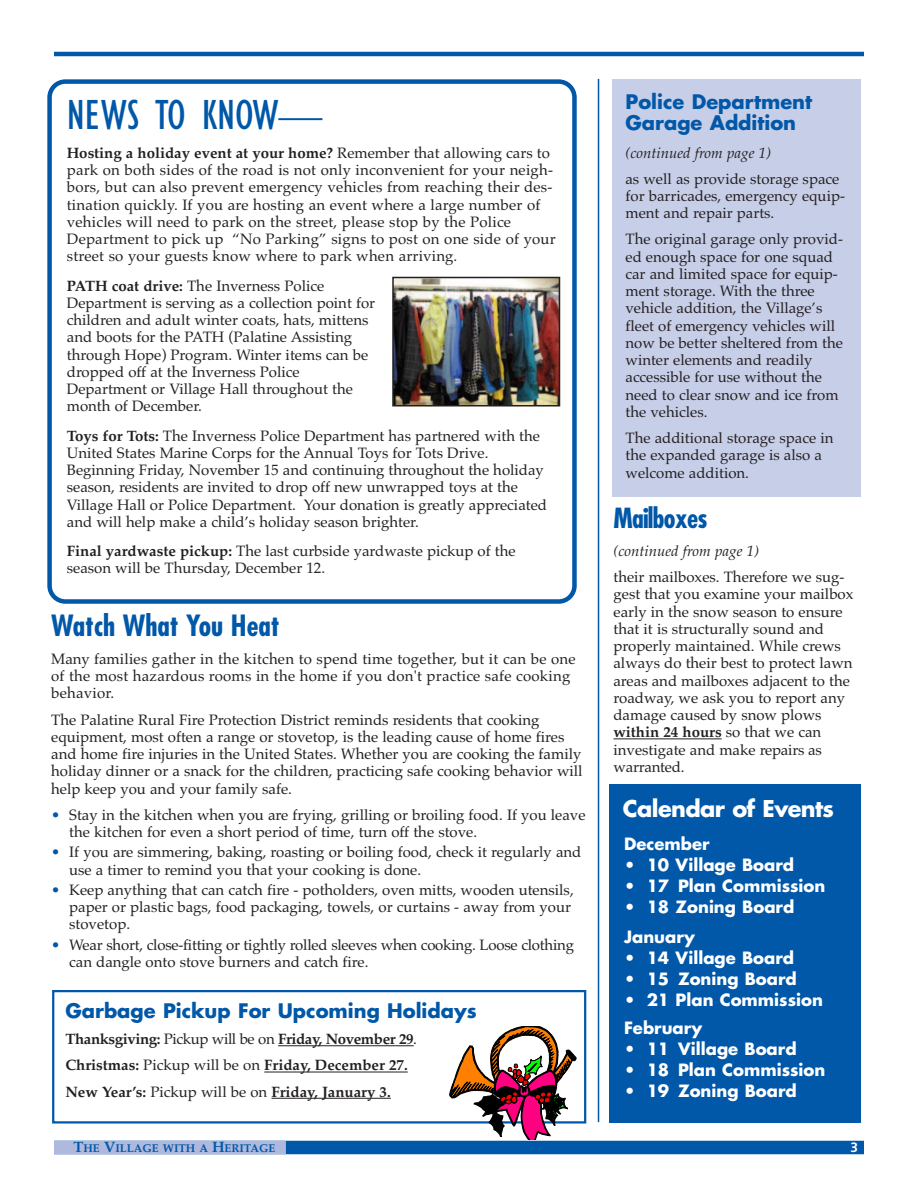
<style>
.page{position:relative;width:918px;height:1188px;background:#fff}
.page>*{position:absolute;margin:0;border:0;box-sizing:border-box;transform-origin:0 0}
.t1{font:condensed 43.5px "Gill Sans";color:#0157a8}
.t2{font:700 condensed 28.5px "Futura";color:#0157a8}
.t3{font:700 condensed 27px "Futura";letter-spacing:-.03em;color:#0157a8}
.t4{font:700 22.5px "Futura";letter-spacing:-.03em;color:#fff}
.t5{font:700 19.5px/21px "Futura";color:#0157a8}
.t6{font:700 16.5px/30px "Futura";color:#fff}
.t7{font:15px/17.2px "Palatino";color:#231f20}
.t8{font:700 15px/26.2px "Palatino";color:#231f20}
.t9{font:italic 15px "Palatino";color:#231f20}
.t10{font:700 13.5px "Frutiger";color:#fff}
.t11{font:700 11.25px "Palatino";color:#0157a8}
.s1{font-weight:700}
.s2{color:#0157a8}
.s3{font-weight:400}
.s4{font-size:15px}
</style>
<div class="page">
<hr style="left:54px;top:52px;width:810px;height:4px;background:#0157a8">
<hr style="left:598px;top:79px;width:1px;height:1043px;background:#0157a8">
<div style="left:609px;top:784px;width:252px;height:339px;background:#0157a8"></div>
<div style="left:54px;top:1141px;width:810px;height:13px;background:#0157a8"></div>
<div style="left:54px;top:1141px;width:232px;height:13px;background:#aeb9dd"></div>
<div style="left:52px;top:990px;width:534px;height:134px;border:2px solid #0157a8"></div>
<hr style="left:278px;top:1045px;width:117px;height:1px;background:#231f20">
<svg style="left:395px;top:1045px;width:19px;height:1px"></svg>
<hr style="left:264px;top:1072px;width:144px;height:1px;background:#231f20">
<hr style="left:271px;top:1098px;width:120px;height:1px;background:#231f20">
<svg style="left:450px;top:1026px;width:126px;height:114px"></svg>
<div style="left:612px;top:79px;width:248px;height:418px;background:#c7cee7"></div>
<hr style="left:614px;top:738px;width:108px;height:1px;background:#231f20">
<svg style="left:47px;top:79px;width:530px;height:525px"></svg>
<img style="left:395px;top:280px;width:162px;height:123px">
<div style="left:392px;top:277px;width:168px;height:129px;border:2px solid #231f20"></div>
<h1 class="t1" style="left:67px;top:97px;width:257px">NEWS TO KNOW—</h1>
<p class="t7" style="left:67px;top:144px;width:491px"><span class="s1">Hosting a holiday event at your home?</span> Remember that allowing cars to park on both sides of the road is not only inconvenient for your neigh&shy;bors, but can also prevent emergency vehicles from reaching their des&shy;tination quickly. If you are hosting an event where a large number of vehicles will need to park on the street, please stop by the Police Department to pick up “No Parking” signs to post on one side of your street so your guests know where to park when arriving.</p>
<p class="t7" style="left:67px;top:277px;width:310px"><span class="s1">PATH coat drive:</span> The Inverness Police Department is serving as a collection point for children and adult winter coats, hats, mittens and boots for the PATH (Palatine Assisting through Hope) Program. Winter items can be dropped off at the Inverness Police Department or Village Hall throughout the month of December.</p>
<p class="t7" style="left:67px;top:427px;width:482px"><span class="s1">Toys for Tots:</span> The Inverness Police Department has partnered with the United States Marine Corps for the Annual Toys for Tots Drive.<br>Beginning Friday, November 15 and continuing throughout the holiday season, residents are invited to drop off new unwrapped toys at the Village Hall or Police Department. Your donation is greatly appreciated and will help make a child’s holiday season brighter.</p>
<p class="t7" style="left:67px;top:542px;width:450px"><span class="s1">Final yardwaste pickup:</span> The last curbside yardwaste pickup of the season will be Thursday, December 12.</p>
<h2 class="t2" style="left:51px;top:613px;width:230px">Watch What You Heat</h2>
<p class="t7" style="left:51px;top:650px;width:526px">Many families gather in the kitchen to spend time together, but it can be one of the most hazardous rooms in the home if you don't practice safe cooking behavior.</p>
<p class="t7" style="left:51px;top:711px;width:533px">The Palatine Rural Fire Protection District reminds residents that cooking equipment, most often a range or stovetop, is the leading cause of home fires and home fire injuries in the United States. Whether you are cooking the family holiday dinner or a snack for the children, practicing safe cooking behavior will help keep you and your family safe.</p>
<p class="t7" style="left:69px;top:806px;width:518px;text-indent:-18px"><span class="s2">•</span> Stay in the kitchen when you are frying, grilling or broiling food. If you leave the kitchen for even a short period of time, turn off the stove.</p>
<p class="t7" style="left:69px;top:844px;width:514px;text-indent:-18px"><span class="s2">•</span> If you are simmering, baking, roasting or boiling food, check it regularly and use a timer to remind you that your cooking is done.</p>
<p class="t7" style="left:69px;top:881px;width:506px;text-indent:-18px"><span class="s2">•</span> Keep anything that can catch fire - potholders, oven mitts, wooden utensils, paper or plastic bags, food packaging, towels, or curtains - away from your stovetop.</p>
<p class="t7" style="left:69px;top:936px;width:506px;text-indent:-18px"><span class="s2">•</span> Wear short, close-fitting or tightly rolled sleeves when cooking. Loose clothing can dangle onto stove burners and catch fire.</p>
<h3 class="t5" style="left:65px;top:1002px;width:413px">Garbage Pickup For Upcoming Holidays</h3>
<p class="t8" style="left:65px;top:1026px;width:353px">Thanksgiving: <span class="s3">Pickup will be on</span> Friday, November 29<span class="s3">.<br></span>Christmas: <span class="s3">Pickup will be on</span> Friday, December 27.<br>New Year’s: <span class="s3">Pickup will be on</span> Friday, January 3.</p>
<h3 class="t5" style="left:626px;top:93px;width:188px">Police Department<br>Garage Addition</h3>
<p class="t9" style="left:626px;top:144px;width:147px">(continued from page 1)</p>
<p class="t7" style="left:625px;top:170px;width:221px">as well as provide storage space for barricades, emergency equip&shy;ment and repair parts.</p>
<p class="t7" style="left:625px;top:231px;width:219px">The original garage only provid&shy;ed enough space for one squad car and limited space for equip&shy;ment storage. With the three vehicle addition, the Village’s fleet of emergency vehicles will now be better sheltered from the winter elements and readily accessible for use without the need to clear snow and ice from the vehicles.</p>
<p class="t7" style="left:626px;top:429px;width:209px">The additional storage space in the expanded garage is also a welcome addition.</p>
<h3 class="t3" style="left:614px;top:506px;width:96px">Mailboxes</h3>
<p class="t9" style="left:614px;top:542px;width:147px">(continued from page 1)</p>
<p class="t7" style="left:613px;top:568px;width:242px">their mailboxes. Therefore we sug&shy;gest that you examine your mailbox early in the snow season to ensure that it is structurally sound and properly maintained. While crews always do their best to protect lawn areas and mailboxes adjacent to the roadway, we ask you to report any damage caused by snow plows <span class="s1">within 24 hours</span> so that we can investigate and make repairs as warranted.</p>
<h3 class="t4" style="left:623px;top:799px;width:213px">Calendar of Events</h3>
<p class="t6" style="left:624px;top:830px;width:87px">December</p>
<p class="t6" style="left:624px;top:851px;width:172px">• 10 Village Board</p>
<p class="t6" style="left:624px;top:872px;width:203px">• 17 Plan Commission</p>
<p class="t6" style="left:624px;top:893px;width:172px">• 18 Zoning Board<br>January</p>
<p class="t6" style="left:624px;top:944px;width:172px">• 14 Village Board</p>
<p class="t6" style="left:624px;top:965px;width:174px">• 15 Zoning Board</p>
<p class="t6" style="left:624px;top:987px;width:200px;line-height:28.5px">• 21 Plan Commission<br>February</p>
<p class="t6" style="left:624px;top:1035px;width:174px">• 11 Village Board</p>
<p class="t6" style="left:624px;top:1056px;width:203px">• 18 Plan Commission</p>
<p class="t6" style="left:624px;top:1077px;width:174px">• 19 Zoning Board</p>
<p class="t11" style="left:74px;top:1141px;width:203px"><span class="s4">T</span>HE <span class="s4">V</span>ILLAGE WITH A <span class="s4">H</span>ERITAGE</p>
<p class="t10" style="left:850px;top:1142px;width:9px">3</p>
</div>
